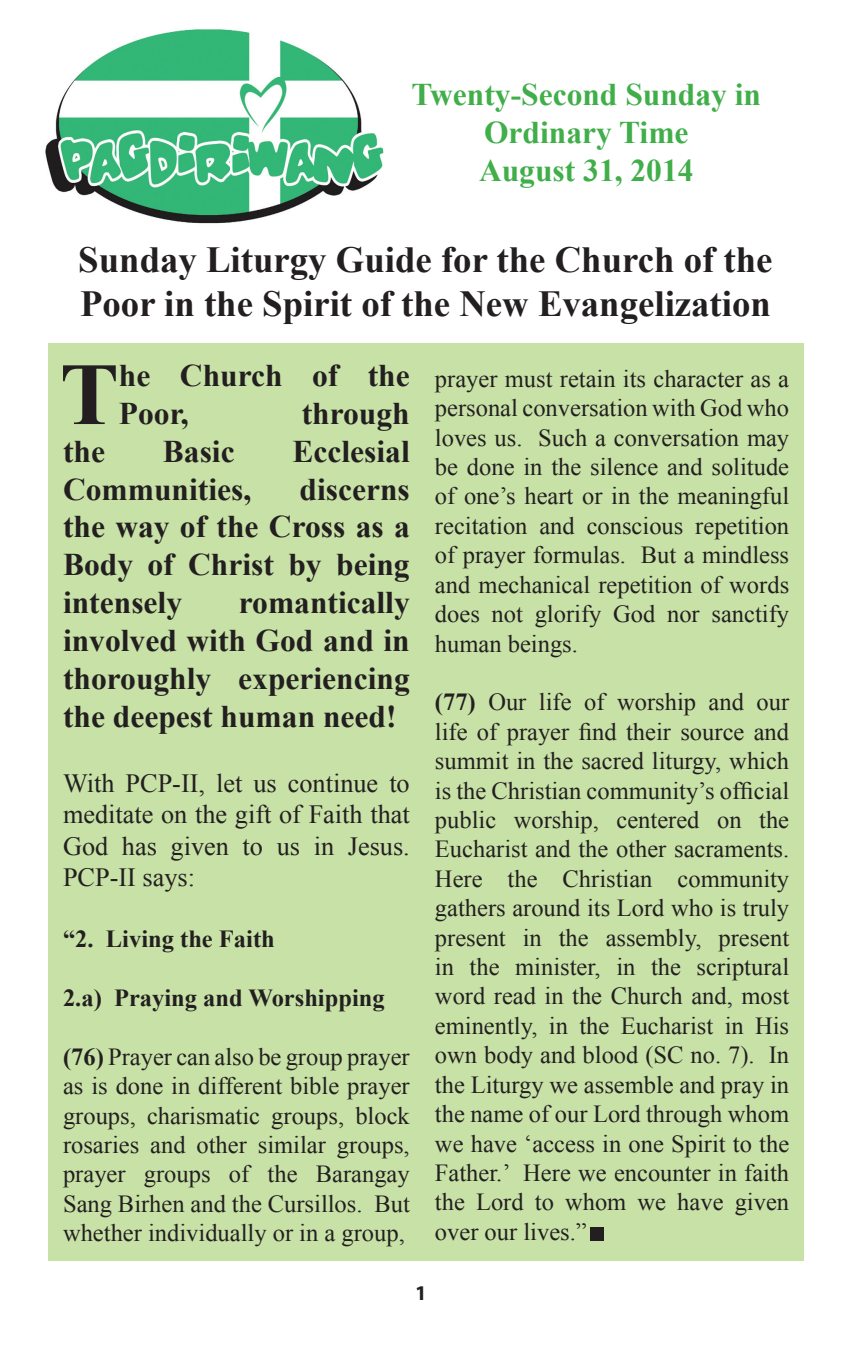
<style>
.page{position:relative;width:851px;height:1355px;background:#fff}
.page>*{position:absolute;margin:0;border:0;box-sizing:border-box;transform-origin:0 0}
.t1{font:700 88.55px "Times New Roman";color:#231f20}
.t2{font:700 36.75px/44.1px "Times New Roman";color:#231f20}
.t3{font:700 31.5px/37.8px "Times New Roman";color:#231f20;text-align:justify}
.t4{font:700 31.5px/37.8px "Times New Roman";color:#40ae49;text-align:center}
.t5{font:26.25px/31.5px "Times New Roman";color:#231f20;text-align:justify}
.t6{font:24.5px/29.4px "Times New Roman";color:#231f20;text-align:justify}
.t7{font:700 24.5px "Times New Roman";color:#231f20}
.t8{font:700 21px "Myriad Pro";color:#231f20}
.s1{font-weight:700}
</style>
<div class="page">
<div style="left:49px;top:343px;width:755px;height:917px;background:#c7e1a6"></div>
<div style="left:590px;top:1227px;width:13px;height:13px;background:#231f20"></div>
<img style="left:45px;top:29px;width:339px;height:195px">
<p class="t4" style="left:411px;top:75px;width:351px">Twenty-Second Sunday in<br>Ordinary Time<br>August 31, 2014</p>
<h2 class="t2" style="left:78px;top:236px;width:695px">Sunday Liturgy Guide for the Church of the<br>Poor in the Spirit of the New Evangelization</h2>
<h1 class="t1" style="left:60px;top:330px;width:61px">T</h1>
<p class="t3" style="left:119px;top:355px;width:292px">he Church of the<br>Poor,</p>
<p class="t3" style="left:302px;top:393px;width:109px">through</p>
<p class="t3" style="left:63px;top:431px;width:43px">the</p>
<p class="t3" style="left:163px;top:431px;width:73px">Basic</p>
<p class="t3" style="left:292px;top:431px;width:119px">Ecclesial</p>
<p class="t3" style="left:63px;top:469px;width:190px">Communities,</p>
<p class="t3" style="left:63px;top:469px;width:348px;text-indent:236px">discerns the way of the Cross as a Body of Christ by being intensely</p>
<p class="t3" style="left:63px;top:582px;width:348px;text-indent:176px">romantically involved with God and in thoroughly experiencing the deepest human need!</p>
<p class="t5" style="left:63px;top:766px;width:348px">With PCP-II, let us continue to meditate on the gift of Faith that God has given to us in Jesus.<br>PCP-II says:</p>
<p class="t7" style="left:63px;top:921px;width:213px">“2. Living the Faith</p>
<p class="t7" style="left:63px;top:980px;width:323px">2.a) Praying and Worshipping</p>
<p class="t6" style="left:63px;top:1041px;width:348px"><span class="s1">(76)</span> Prayer can also be group prayer as is done in different bible prayer groups, charismatic groups, block rosaries and other similar groups, prayer groups of the Barangay Sang Birhen and the Cursillos. But whether individually or in a group,</p>
<p class="t6" style="left:435px;top:363px;width:356px">prayer must retain its character as a personal conversation with God who loves us. Such a conversation may be done in the silence and solitude of one’s heart or in the meaningful recitation and conscious repetition of prayer formulas. But a mindless and mechanical repetition of words does not glorify God nor sanctify human beings.</p>
<p class="t6" style="left:435px;top:686px;width:356px"><span class="s1">(77)</span> Our life of worship and our life of prayer find their source and summit in the sacred liturgy, which is the Christian community’s official public worship, centered on the Eucharist and the other sacraments.<br>Here the Christian community gathers around its Lord who is truly present in the assembly, present in the minister, in the scriptural word read in the Church and, most eminently, in the Eucharist in His own body and blood (SC no. 7). In the Liturgy we assemble and pray in the name of our Lord through whom we have ‘access in one Spirit to the Father.’ Here we encounter in faith the Lord to whom we have given over our lives.”</p>
<p class="t8" style="left:415px;top:1279px;width:13px">1</p>
</div>
